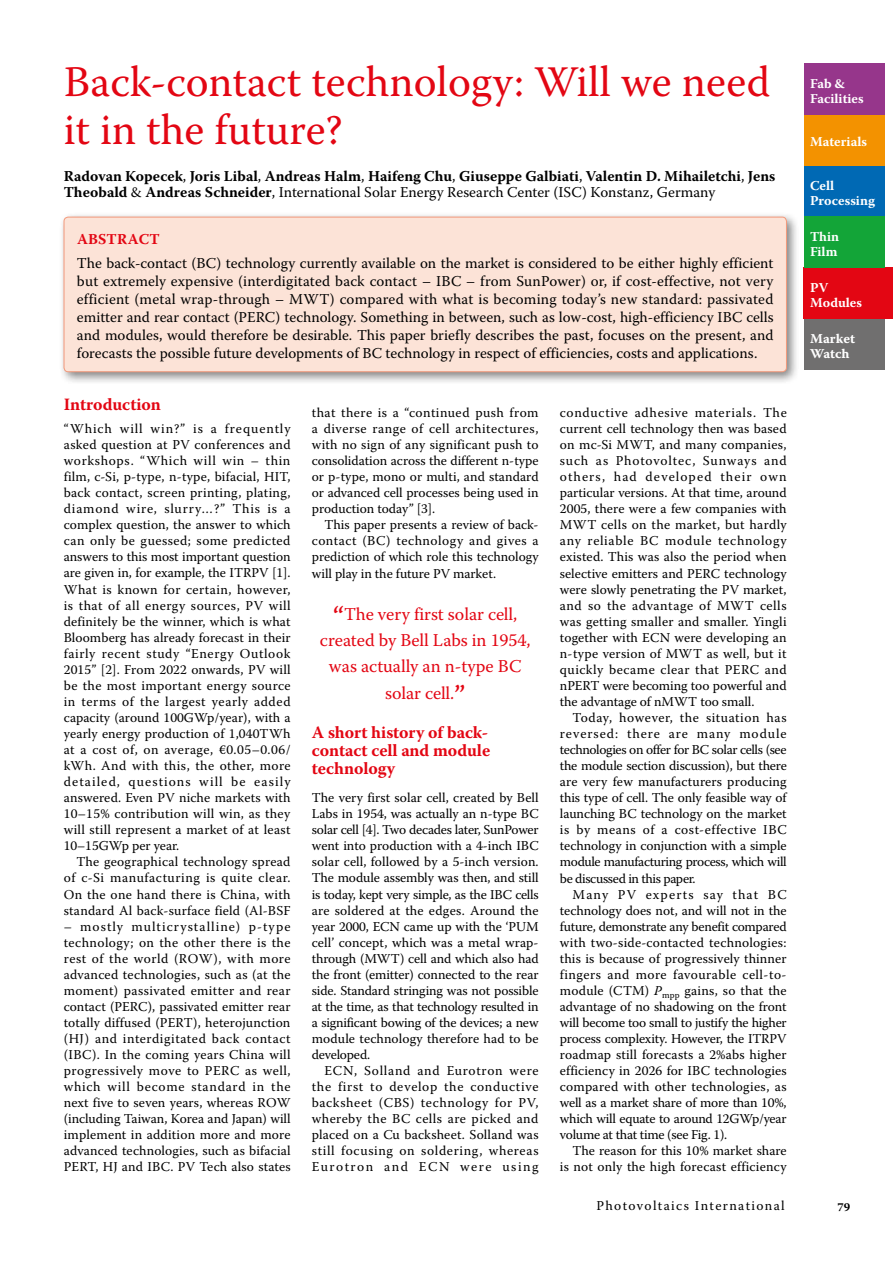
<style>
.page{position:relative;width:893px;height:1263px;background:#fff}
.page>*{position:absolute;margin:0;border:0;box-sizing:border-box;transform-origin:0 0}
.t1{font:43.5px/48px "Warnock Pro";color:#e30613}
.t2{font:18px/26.2px "Warnock Pro";letter-spacing:-.005em;color:#e30613;text-align:center}
.t3{font:700 17.25px/18px "Warnock Pro";letter-spacing:-.005em;color:#e30613;text-align:justify}
.t4{font:15px/18px "Warnock Pro";color:#000;text-align:justify}
.t5{font:700 15px/15.8px "Warnock Pro";color:#000}
.t6{font:700 15px "Warnock Pro";letter-spacing:.01em;color:#e30613}
.t7{font:13.5px/16px "Warnock Pro";letter-spacing:.005em;color:#000;text-align:justify}
.t8{font:700 13.5px/15px "Warnock Pro";color:#fff}
.t9{font:13.5px "Warnock Pro";letter-spacing:.1em;color:#000}
.t10{font:13.5px/15px "Warnock Pro Bold Capt";color:#fff}
.t11{font:700 12px "Warnock Pro";color:#000}
.s1{font-weight:400}
.s2{font-size:30px}
.s3{font-style:italic}
</style>
<div class="page">
<div style="left:804px;top:319px;width:80px;height:51px;background:#706f6f"></div>
<div style="left:804px;top:166px;width:80px;height:51px;background:#0069b4"></div>
<div style="left:804px;top:268px;width:89px;height:51px;background:#e30613"></div>
<div style="left:804px;top:115px;width:80px;height:51px;background:#f39200"></div>
<div style="left:804px;top:217px;width:80px;height:51px;background:#13a538"></div>
<div style="left:804px;top:64px;width:80px;height:51px;background:#96368b"></div>
<div style="left:59px;top:212px;width:741px;height:173px;background:#000;opacity:.5"></div>
<div style="left:64px;top:217px;width:722px;height:155px;background:#fce3d7;border-radius:4px"></div>
<div style="left:64px;top:217px;width:723px;height:155px;border:1px solid #f3997b;border-radius:4px"></div>
<h1 class="t1" style="left:64px;top:57px;width:708px">Back-contact technology: Will we need it in the future?</h1>
<p class="t5" style="left:64px;top:168px;width:713px">Radovan Kopecek<span class="s1">,</span> Joris Libal<span class="s1">,</span> Andreas Halm<span class="s1">,</span> Haifeng Chu<span class="s1">,</span> Giuseppe Galbiati<span class="s1">,</span> Valentin D. Mihailetchi<span class="s1">,</span> Jens<br>Theobald <span class="s1">&amp;</span> Andreas Schneider<span class="s1">, International Solar Energy Research Center (ISC) Konstanz, Germany</span></p>
<p class="t6" style="left:77px;top:230px;width:84px">ABSTRACT</p>
<p class="t4" style="left:77px;top:253px;width:698px">The back-contact (BC) technology currently available on the market is considered to be either highly efficient but extremely expensive (interdigitated back contact – IBC – from SunPower) or, if cost-effective, not very efficient (metal wrap-through – MWT) compared with what is becoming today’s new standard: passivated emitter and rear contact (PERC) technology. Something in between, such as low-cost, high-efficiency IBC cells and modules, would therefore be desirable. This paper briefly describes the past, focuses on the present, and forecasts the possible future developments of BC technology in respect of efficiencies, costs and applications.</p>
<p class="t3" style="left:64px;top:395px;width:99px">Introduction</p>
<p class="t7" style="left:64px;top:420px;width:228px">“Which will win?” is a frequently asked question at PV conferences and workshops. “Which will win – thin film, c-Si, p-type, n-type, bifacial, HIT, back contact, screen printing, plating, diamond wire, slurry…?” This is a complex question, the answer to which can only be guessed; some predicted answers to this most important question are given in, for example, the ITRPV [1].<br>What is known for certain, however, is that of all energy sources, PV will definitely be the winner, which is what Bloomberg has already forecast in their fairly recent study “Energy Outlook 2015” [2]. From 2022 onwards, PV will be the most important energy source in terms of the largest yearly added capacity (around 100GWp/year), with a yearly energy production of 1,040TWh at a cost of, on average, €0.05–0.06/ kWh. And with this, the other, more detailed, questions will be easily answered. Even PV niche markets with 10–15% contribution will win, as they will still represent a market of at least 10–15GWp per year.</p>
<p class="t7" style="left:64px;top:854px;width:228px;text-indent:13px">The geographical technology spread of c-Si manufacturing is quite clear.<br>On the one hand there is China, with standard Al back-surface field (Al-BSF</p>
<p class="t7" style="left:64px;top:918px;width:228px">– mostly multicrystalline) p-type technology; on the other there is the rest of the world (ROW), with more advanced technologies, such as (at the moment) passivated emitter and rear contact (PERC), passivated emitter rear totally diffused (PERT), heterojunction (HJ) and interdigitated back contact (IBC). In the coming years China will progressively move to PERC as well, which will become standard in the next five to seven years, whereas ROW (including Taiwan, Korea and Japan) will implement in addition more and more advanced technologies, such as bifacial PERT, HJ and IBC. PV Tech also states</p>
<p class="t7" style="left:312px;top:404px;width:228px">that there is a “continued push from a diverse range of cell architectures, with no sign of any significant push to consolidation across the different n-type or p-type, mono or multi, and standard or advanced cell processes being used in production today” [3].</p>
<p class="t7" style="left:312px;top:517px;width:228px;text-indent:13px">This paper presents a review of back&shy;contact (BC) technology and gives a prediction of which role this technology will play in the future PV market.</p>
<h2 class="t2" style="left:320px;top:600px;width:212px"><span class="s2">“</span>The very first solar cell, created by Bell Labs in 1954, was actually an n-type BC solar cell.<span class="s2">”</span></h2>
<p class="t3" style="left:312px;top:723px;width:180px">A short history of back&shy;contact cell and module technology</p>
<p class="t7" style="left:312px;top:789px;width:228px">The very first solar cell, created by Bell Labs in 1954, was actually an n-type BC solar cell [4]. Two decades later, SunPower went into production with a 4-inch IBC solar cell, followed by a 5-inch version.<br>The module assembly was then, and still is today, kept very simple, as the IBC cells are soldered at the edges. Around the year 2000, ECN came up with the ‘PUM cell’ concept, which was a metal wrap&shy;through (MWT) cell and which also had the front (emitter) connected to the rear side. Standard stringing was not possible at the time, as that technology resulted in a significant bowing of the devices; a new module technology therefore had to be developed.</p>
<p class="t7" style="left:312px;top:1062px;width:228px;text-indent:13px">ECN, Solland and Eurotron were the first to develop the conductive backsheet (CBS) technology for PV, whereby the BC cells are picked and placed on a Cu backsheet. Solland was still focusing on soldering, whereas Eurotron and ECN were using</p>
<p class="t7" style="left:560px;top:404px;width:228px">conductive adhesive materials. The current cell technology then was based on mc-Si MWT, and many companies, such as Photovoltec, Sunways and others, had developed their own particular versions. At that time, around 2005, there were a few companies with MWT cells on the market, but hardly any reliable BC module technology existed. This was also the period when selective emitters and PERC technology were slowly penetrating the PV market, and so the advantage of MWT cells was getting smaller and smaller. Yingli together with ECN were developing an n-type version of MWT as well, but it quickly became clear that PERC and nPERT were becoming too powerful and the advantage of nMWT too small.</p>
<p class="t7" style="left:560px;top:709px;width:228px;text-indent:13px">Today, however, the situation has reversed: there are many module technologies on offer for BC solar cells (see the module section discussion), but there are very few manufacturers producing this type of cell. The only feasible way of launching BC technology on the market is by means of a cost-effective IBC technology in conjunction with a simple module manufacturing process, which will be discussed in this paper.</p>
<p class="t7" style="left:560px;top:886px;width:228px;text-indent:13px">Many PV experts say that BC technology does not, and will not in the future, demonstrate any benefit compared with two-side-contacted technologies: this is because of progressively thinner fingers and more favourable cell-to&shy;module (CTM) <span class="s3">P</span><sub>mpp</sub> gains, so that the advantage of no shadowing on the front will become too small to justify the higher process complexity. However, the ITRPV roadmap still forecasts a 2%abs higher efficiency in 2026 for IBC technologies compared with other technologies, as well as a market share of more than 10%, which will equate to around 12GWp/year volume at that time (see Fig. 1).</p>
<p class="t7" style="left:560px;top:1143px;width:228px;text-align:right">The reason for this 10% market share<br>is not only the high forecast efficiency</p>
<p class="t8" style="left:810px;top:75px;width:55px">Fab &amp;<br>Facilities</p>
<p class="t8" style="left:810px;top:134px;width:59px">Materials</p>
<p class="t8" style="left:810px;top:178px;width:66px">Cell<br>Processing</p>
<p class="t8" style="left:810px;top:229px;width:31px">Thin<br>Film</p>
<p class="t8" style="left:810px;top:280px;width:54px">PV<br>Modules</p>
<p class="t10" style="left:810px;top:330px;width:46px">Market<br>Watch</p>
<p class="t9" style="left:597px;top:1198px;width:190px">Photovoltaics International</p>
<p class="t11" style="left:837px;top:1200px;width:14px">79</p>
</div>
